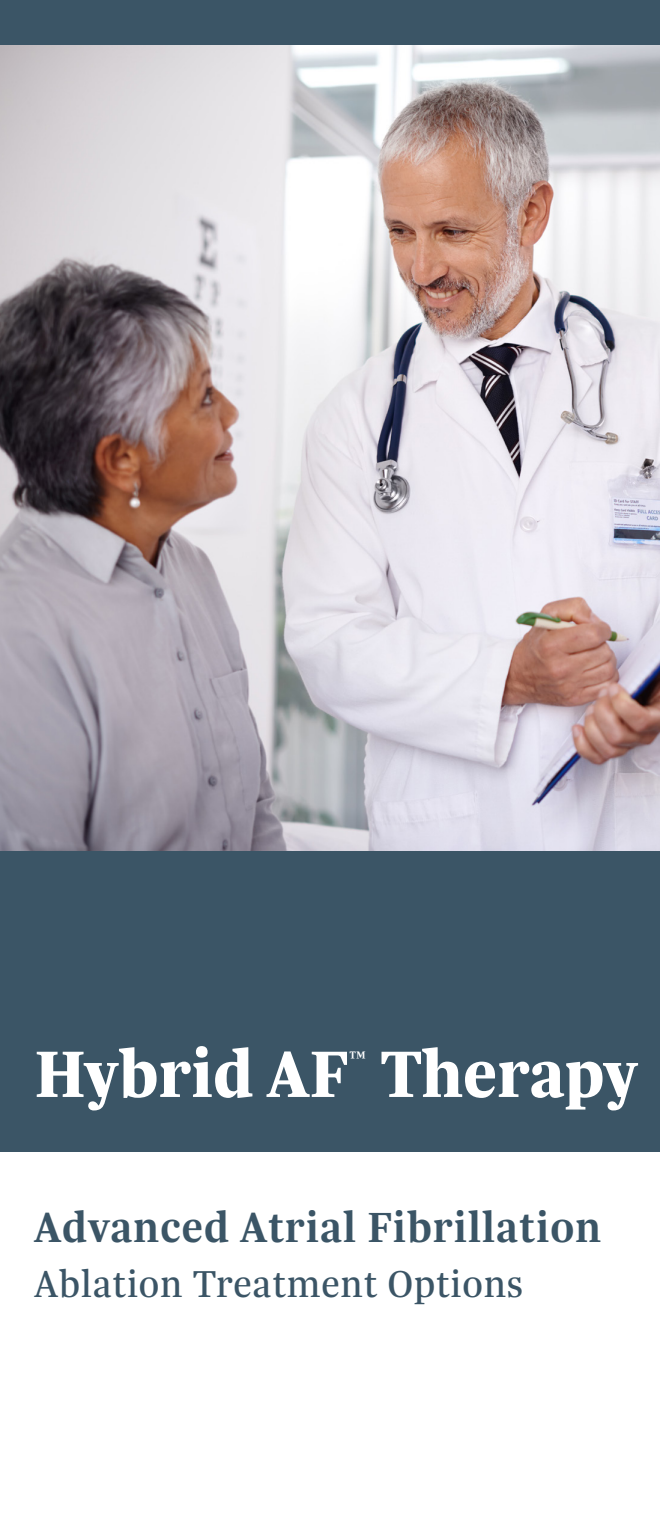
<style>
.page{position:relative;width:660px;height:1530px;background:#fff}
.page>*{position:absolute;margin:0;border:0;box-sizing:border-box;transform-origin:0 0}
.t1{font:800 70px "Trola";color:#fff}
.t2{font:600 45px "Trola";letter-spacing:.02em;color:#3b5566}
.t3{font:40px "Trola";letter-spacing:.02em;color:#3b5566}
.t4{font:22.5px "Trola";color:#fff}
</style>
<div class="page">
<img style="left:0;top:45px;width:660px;height:806px">
<div style="left:0;top:0;width:660px;height:45px;background:#3b5566"></div>
<div style="left:0;top:851px;width:660px;height:301px;background:#3b5566"></div>
<p class="t1" style="left:34px;top:1026px;width:316px">Hybrid AF</p>
<p class="t4" style="left:348px;top:1044px;width:20px">™</p>
<p class="t1" style="left:381px;top:1026px;width:258px">Therapy</p>
<p class="t2" style="left:34px;top:1197px;width:569px">Advanced Atrial Fibrillation</p>
<p class="t3" style="left:34px;top:1258px;width:491px">Ablation Treatment Options</p>
</div>
